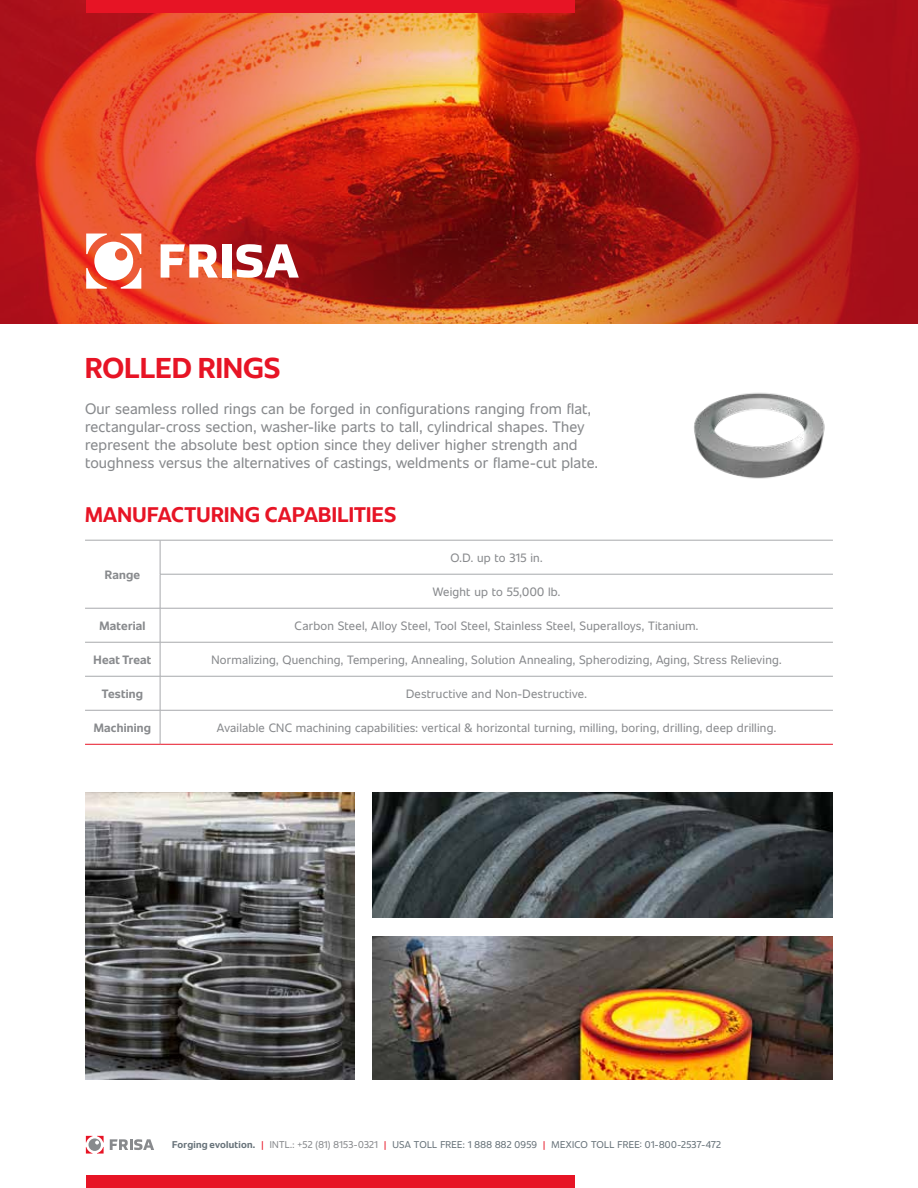
<style>
.page{position:relative;width:918px;height:1188px;background:#fff}
.page>*{position:absolute;margin:0;border:0;box-sizing:border-box;transform-origin:0 0}
.t1{font:700 28.5px "Unitext";letter-spacing:.005em;color:#e71425}
.t2{font:700 21px "Unitext";letter-spacing:.015em;color:#e71425}
.t3{font:15px/18px "Unitext";letter-spacing:.005em;color:#888a8d}
.t4{font:12px "Unitext";letter-spacing:.015em;color:#888a8d}
.t5{font:700 12px "Unitext";letter-spacing:.02em;color:#888a8d}
.t6{font:9.75px "Unitext";letter-spacing:.03em;color:#68737a}
.s1{font-weight:700}
.s2{color:#e71425}
.s3{color:#888a8d}
</style>
<div class="page">
<img style="left:0;top:0;width:918px;height:324px">
<div style="left:86px;top:1175px;width:489px;height:13px;background:#e71425"></div>
<div style="left:86px;top:0;width:489px;height:13px;background:#e71425"></div>
<img style="left:694px;top:392px;width:131px;height:87px">
<img style="left:85px;top:792px;width:269px;height:288px">
<img style="left:372px;top:936px;width:461px;height:144px">
<img style="left:372px;top:792px;width:461px;height:126px">
<svg style="left:161px;top:244px;width:57px;height:34px"></svg>
<div style="left:222px;top:244px;width:9px;height:34px;background:#fff"></div>
<svg style="left:236px;top:244px;width:63px;height:34px"></svg>
<svg style="left:86px;top:234px;width:55px;height:55px"></svg>
<svg style="left:110px;top:1139px;width:44px;height:11px"></svg>
<svg style="left:86px;top:1136px;width:18px;height:18px"></svg>
<hr style="left:160px;top:540px;width:1px;height:34px;background:#a7a9ac">
<hr style="left:160px;top:574px;width:1px;height:34px;background:#a7a9ac">
<hr style="left:160px;top:608px;width:1px;height:34px;background:#a7a9ac">
<hr style="left:160px;top:642px;width:1px;height:34px;background:#a7a9ac">
<hr style="left:160px;top:676px;width:1px;height:34px;background:#a7a9ac">
<hr style="left:160px;top:710px;width:1px;height:34px;background:#a7a9ac">
<hr style="left:160px;top:574px;width:673px;height:1px;background:#a7a9ac">
<hr style="left:85px;top:608px;width:75px;height:1px;background:#a7a9ac">
<hr style="left:160px;top:608px;width:673px;height:1px;background:#a7a9ac">
<hr style="left:85px;top:642px;width:75px;height:1px;background:#a7a9ac">
<hr style="left:160px;top:642px;width:673px;height:1px;background:#a7a9ac">
<hr style="left:85px;top:676px;width:75px;height:1px;background:#a7a9ac">
<hr style="left:160px;top:676px;width:673px;height:1px;background:#a7a9ac">
<hr style="left:85px;top:710px;width:75px;height:1px;background:#a7a9ac">
<hr style="left:160px;top:710px;width:673px;height:1px;background:#a7a9ac">
<hr style="left:85px;top:540px;width:75px;height:1px;background:#a7a9ac">
<hr style="left:160px;top:540px;width:673px;height:1px;background:#a7a9ac">
<hr style="left:85px;top:744px;width:75px;height:1px;background:#e71425">
<hr style="left:160px;top:744px;width:673px;height:1px;background:#e71425">
<h1 class="t1" style="left:85px;top:347px;width:197px">ROLLED RINGS</h1>
<p class="t3" style="left:85px;top:399px;width:514px">Our seamless rolled rings can be forged in configurations ranging from flat, rectangular-cross section, washer-like parts to tall, cylindrical shapes. They represent the absolute best option since they deliver higher strength and toughness versus the alternatives of castings, weldments or flame-cut plate.</p>
<h2 class="t2" style="left:85px;top:499px;width:313px">MANUFACTURING CAPABILITIES</h2>
<p class="t5" style="left:105px;top:566px;width:37px">Range</p>
<p class="t4" style="left:451px;top:549px;width:94px">O.D. up to 315 in.</p>
<p class="t4" style="left:433px;top:583px;width:129px">Weight up to 55,000 lb.</p>
<p class="t5" style="left:99px;top:617px;width:48px">Material</p>
<p class="t4" style="left:295px;top:617px;width:405px">Carbon Steel, Alloy Steel, Tool Steel, Stainless Steel, Superalloys, Titanium.</p>
<p class="t5" style="left:94px;top:651px;width:59px">Heat Treat</p>
<p class="t4" style="left:211px;top:651px;width:572px">Normalizing, Quenching, Tempering, Annealing, Solution Annealing, Spherodizing, Aging, Stress Relieving.</p>
<p class="t5" style="left:102px;top:685px;width:43px">Testing</p>
<p class="t4" style="left:406px;top:685px;width:182px">Destructive and Non-Destructive.</p>
<p class="t5" style="left:94px;top:719px;width:59px">Machining</p>
<p class="t4" style="left:217px;top:719px;width:561px">Available CNC machining capabilities: vertical &amp; horizontal turning, milling, boring, drilling, deep drilling.</p>
<p class="t6" style="left:172px;top:1138px;width:551px"><span class="s1">Forging evolution.</span> <span class="s2">|</span> <span class="s3">INTL.: +52 (81) 8153-0321</span> <span class="s2">|</span> USA TOLL FREE: 1 888 882 0959 <span class="s2">|</span> MEXICO TOLL FREE: 01-800-2537-472</p>
</div>
